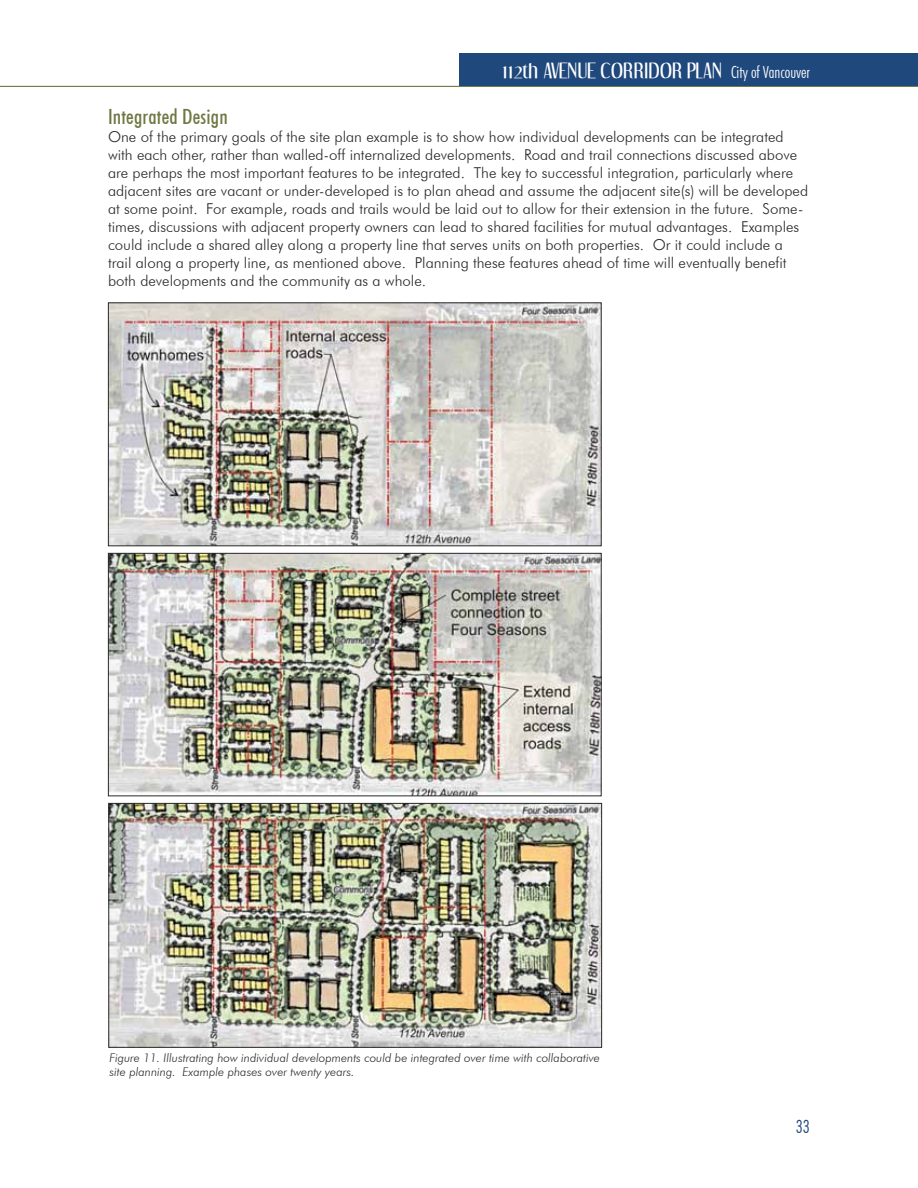
<style>
.page{position:relative;width:918px;height:1188px;background:#fff}
.page>*{position:absolute;margin:0;border:0;box-sizing:border-box;transform-origin:0 0}
.t1{font:21px "Dream Orphans";color:#fff}
.t2{font:500 condensed 21px "Futura BT";color:#6f7843}
.t3{font:300 condensed 18px "Futura BT";color:#1f487c}
.t4{font:300 15px/18px "Futura BT";color:#282829}
.t5{font:italic 300 12px/14.4px "Futura BT";color:#282829}
.s1{font-family:"Futura BT";font-weight:300;font-stretch:condensed;font-size:16.5px}
</style>
<div class="page">
<hr style="left:0;top:86px;width:918px;height:1px;background:#6f7843">
<div style="left:459px;top:53px;width:459px;height:33px;background:#1f487c"></div>
<img style="left:110px;top:304px;width:490px;height:240px">
<div style="left:108px;top:302px;width:494px;height:244px;border:1px solid #282829"></div>
<img style="left:110px;top:555px;width:490px;height:239px">
<div style="left:108px;top:553px;width:494px;height:243px;border:1px solid #282829"></div>
<img style="left:110px;top:805px;width:490px;height:241px">
<div style="left:108px;top:803px;width:494px;height:245px;border:1px solid #282829"></div>
<h1 class="t1" style="left:502px;top:61px;width:310px">112th AVENUE CORRIDOR PLAN <span class="s1">City of Vancouver</span></h1>
<h1 class="t2" style="left:108px;top:104px;width:121px">Integrated Design</h1>
<p class="t4" style="left:108px;top:128px;width:702px">One of the primary goals of the site plan example is to show how individual developments can be integrated with each other, rather than walled-off internalized developments. Road and trail connections discussed above are perhaps the most important features to be integrated. The key to successful integration, particularly where adjacent sites are vacant or under-developed is to plan ahead and assume the adjacent site(s) will be developed at some point. For example, roads and trails would be laid out to allow for their extension in the future. Some&shy;times, discussions with adjacent property owners can lead to shared facilities for mutual advantages. Examples could include a shared alley along a property line that serves units on both properties. Or it could include a trail along a property line, as mentioned above. Planning these features ahead of time will eventually benefit both developments and the community as a whole.</p>
<p class="t5" style="left:110px;top:1050px;width:492px">Figure 11. Illustrating how individual developments could be integrated over time with collaborative site planning. Example phases over twenty years.</p>
<p class="t3" style="left:796px;top:1115px;width:16px">33</p>
</div>
